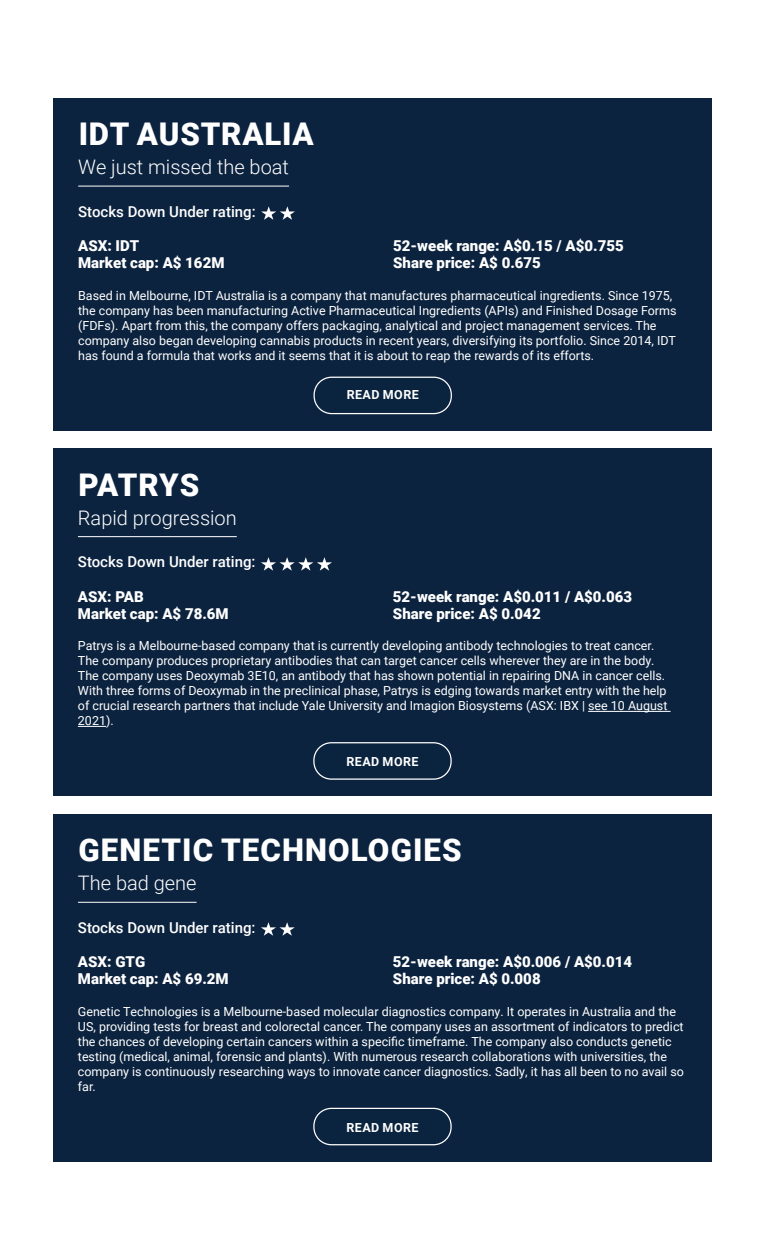
<style>
.page{position:relative;width:765px;height:1260px;background:#fff}
.page>*{position:absolute;margin:0;border:0;box-sizing:border-box;transform-origin:0 0}
.t1{font:900 31.25px "Roboto";letter-spacing:.035em;color:#fff}
.t2{font:300 20px "Roboto";color:#fff}
.t3{font:900 15px "Roboto";color:#fff}
.t4{font:500 15px "Roboto";color:#fff}
.t5{font:12.5px/15px "Roboto";color:#fff}
.t6{font:700 12.5px "Roboto";letter-spacing:.035em;color:#fff}
</style>
<div class="page">
<div style="left:53px;top:814px;width:659px;height:348px;background:#0c233f"></div>
<hr style="left:78px;top:902px;width:119px;height:1px;background:#fff">
<div style="left:313px;top:1108px;width:139px;height:37px;border:1px solid #fff;border-radius:18px"></div>
<svg style="left:261px;top:922px;width:34px;height:14px"></svg>
<div style="left:53px;top:448px;width:659px;height:348px;background:#0c233f"></div>
<hr style="left:78px;top:536px;width:159px;height:1px;background:#fff">
<hr style="left:588px;top:711px;width:83px;height:1px;background:#fff">
<svg style="left:78px;top:726px;width:28px;height:1px"></svg>
<div style="left:313px;top:742px;width:139px;height:38px;border:1px solid #fff;border-radius:18px"></div>
<svg style="left:261px;top:557px;width:71px;height:14px"></svg>
<div style="left:53px;top:98px;width:659px;height:333px;background:#0c233f"></div>
<hr style="left:78px;top:186px;width:211px;height:1px;background:#fff">
<div style="left:314px;top:377px;width:138px;height:37px;border:1px solid #fff;border-radius:18px"></div>
<svg style="left:261px;top:206px;width:34px;height:14px"></svg>
<h1 class="t1" style="left:79px;top:112px;width:236px">IDT AUSTRALIA</h1>
<h2 class="t2" style="left:78px;top:153px;width:212px">We just missed the boat</h2>
<p class="t4" style="left:78px;top:201px;width:179px">Stocks Down Under rating:</p>
<p class="t3" style="left:78px;top:235px;width:63px">ASX: IDT</p>
<p class="t3" style="left:393px;top:235px;width:232px">52-week range: A$0.15 / A$0.755</p>
<p class="t3" style="left:78px;top:252px;width:148px">Market cap: A$ 162M</p>
<p class="t3" style="left:393px;top:252px;width:149px">Share price: A$ 0.675</p>
<p class="t5" style="left:78px;top:288px;width:600px">Based in Melbourne, IDT Australia is a company that manufactures pharmaceutical ingredients. Since 1975, the company has been manufacturing Active Pharmaceutical Ingredients (APIs) and Finished Dosage Forms (FDFs). Apart from this, the company offers packaging, analytical and project management services. The company also began developing cannabis products in recent years, diversifying its portfolio. Since 2014, IDT has found a formula that works and it seems that it is about to reap the rewards of its efforts.</p>
<p class="t6" style="left:347px;top:386px;width:74px">READ MORE</p>
<h1 class="t1" style="left:79px;top:463px;width:122px">PATRYS</h1>
<h2 class="t2" style="left:78px;top:503px;width:160px">Rapid progression</h2>
<p class="t4" style="left:78px;top:552px;width:179px">Stocks Down Under rating:</p>
<p class="t3" style="left:78px;top:586px;width:67px">ASX: PAB</p>
<p class="t3" style="left:393px;top:586px;width:241px">52-week range: A$0.011 / A$0.063</p>
<p class="t3" style="left:78px;top:603px;width:152px">Market cap: A$ 78.6M</p>
<p class="t3" style="left:393px;top:603px;width:149px">Share price: A$ 0.042</p>
<p class="t5" style="left:78px;top:638px;width:591px">Patrys is a Melbourne-based company that is currently developing antibody technologies to treat cancer.<br>The company produces proprietary antibodies that can target cancer cells wherever they are in the body.<br>The company uses Deoxymab 3E10, an antibody that has shown potential in repairing DNA in cancer cells.<br>With three forms of Deoxymab in the preclinical phase, Patrys is edging towards market entry with the help of crucial research partners that include Yale University and Imagion Biosystems (ASX: IBX | see 10 August 2021).</p>
<p class="t6" style="left:346px;top:753px;width:74px">READ MORE</p>
<h1 class="t1" style="left:79px;top:828px;width:385px">GENETIC TECHNOLOGIES</h1>
<h2 class="t2" style="left:78px;top:869px;width:120px">The bad gene</h2>
<p class="t4" style="left:78px;top:917px;width:179px">Stocks Down Under rating:</p>
<p class="t3" style="left:78px;top:952px;width:69px">ASX: GTG</p>
<p class="t3" style="left:393px;top:952px;width:241px">52-week range: A$0.006 / A$0.014</p>
<p class="t3" style="left:78px;top:968px;width:152px">Market cap: A$ 69.2M</p>
<p class="t3" style="left:393px;top:968px;width:149px">Share price: A$ 0.008</p>
<p class="t5" style="left:78px;top:1004px;width:607px">Genetic Technologies is a Melbourne-based molecular diagnostics company. It operates in Australia and the US, providing tests for breast and colorectal cancer. The company uses an assortment of indicators to predict the chances of developing certain cancers within a specific timeframe. The company also conducts genetic testing (medical, animal, forensic and plants). With numerous research collaborations with universities, the company is continuously researching ways to innovate cancer diagnostics. Sadly, it has all been to no avail so far.</p>
<p class="t6" style="left:346px;top:1118px;width:74px">READ MORE</p>
</div>
